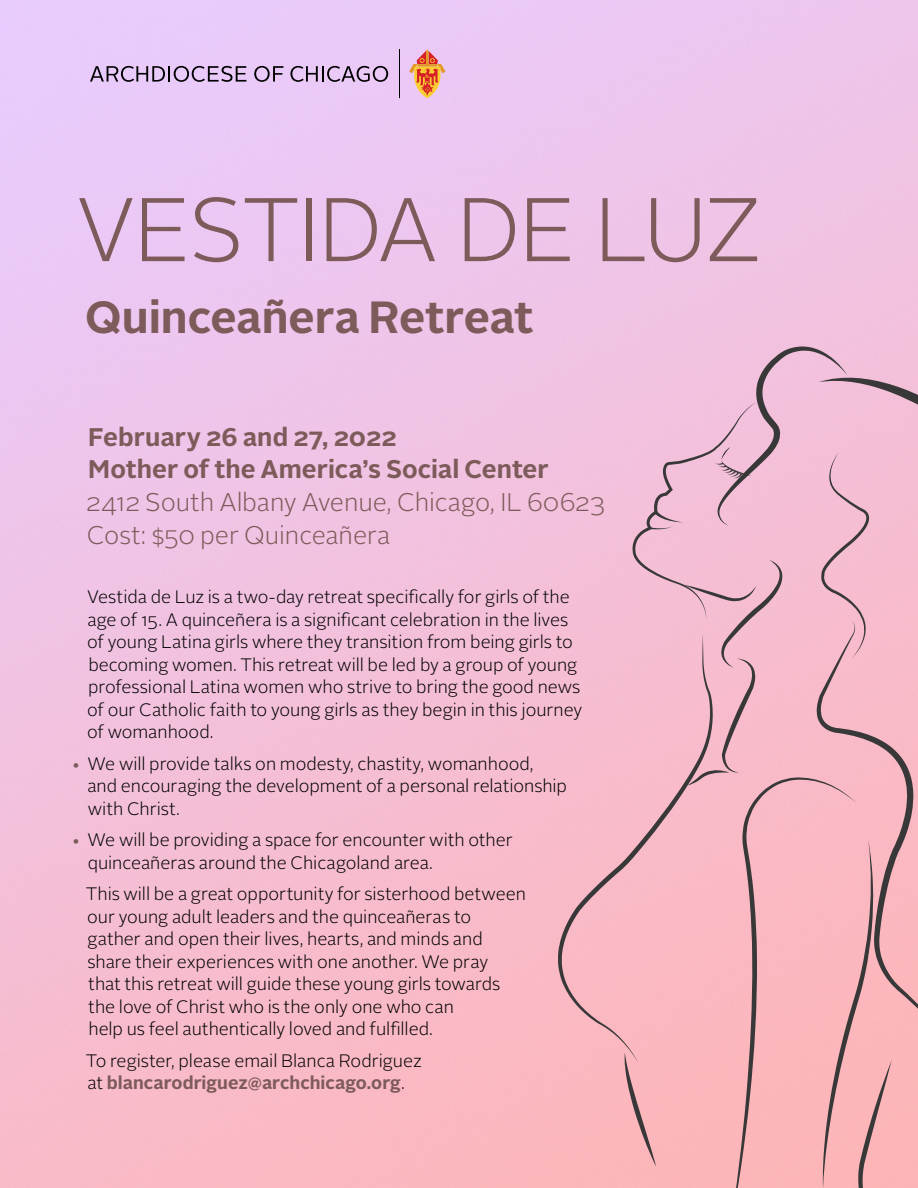
<style>
.page{position:relative;width:918px;height:1188px;background:#fff}
.page>*{position:absolute;margin:0;border:0;box-sizing:border-box;transform-origin:0 0}
.t1{font:300 90px "Alright Sans";letter-spacing:-.02em;color:#7d5b5a}
.t2{font:700 45px "Alright Sans";letter-spacing:-.005em;color:#7d5b5a}
.t3{font:300 25.5px/33px "Alright Sans";letter-spacing:-.005em;color:#7d5b5a}
.t4{font:700 25.5px/33px "Alright Sans";color:#7d5b5a}
.t5{font:300 18px/22.5px "Alright Sans";color:#000}
.s1{color:#7d5b5a}
.s2{font-weight:700;color:#7d5b5a}
</style>
<div class="page">
<img style="left:0;top:0;width:918px;height:1188px">
<hr style="left:400px;top:50px;width:1px;height:48px;background:#000">
<svg style="left:90px;top:66px;width:156px;height:16px;background:#a58fb1"></svg>
<svg style="left:254px;top:66px;width:29px;height:16px"></svg>
<svg style="left:290px;top:66px;width:98px;height:16px;background:#a991b2"></svg>
<svg style="left:409px;top:50px;width:36px;height:48px;background:#e99e85"></svg>
<svg style="left:729px;top:786px;width:94px;height:402px;background:#f2b1b8"></svg>
<svg style="left:624px;top:1063px;width:32px;height:104px;background:#e5a8ad"></svg>
<svg style="left:558px;top:633px;width:155px;height:430px;background:#f4b7c3"></svg>
<svg style="left:823px;top:1059px;width:69px;height:129px;background:#e8a9ab"></svg>
<svg style="left:817px;top:786px;width:101px;height:273px;background:#ecadb4"></svg>
<svg style="left:632px;top:346px;width:286px;height:440px;background:#ecb7cb"></svg>
<h1 class="t1" style="left:76px;top:169px;width:688px">VESTIDA DE LUZ</h1>
<h2 class="t2" style="left:85px;top:286px;width:450px">Quinceañera Retreat</h2>
<h3 class="t4" style="left:88px;top:420px;width:462px">February 26 and 27, 2022<br>Mother of the America’s Social Center</h3>
<h3 class="t3" style="left:86px;top:487px;width:520px">2412 South Albany Avenue, Chicago, IL 60623<br>Cost: $50 per Quinceañera</h3>
<p class="t5" style="left:87px;top:586px;width:497px">Vestida de Luz is a two-day retreat specifically for girls of the age of 15. A quinceñera is a significant celebration in the lives of young Latina girls where they transition from being girls to becoming women. This retreat will be led by a group of young professional Latina women who strive to bring the good news of our Catholic faith to young girls as they begin in this journey of womanhood.</p>
<p class="t5" style="left:87px;top:752px;width:481px;text-indent:-16px"><span class="s1">•</span> We will provide talks on modesty, chastity, womanhood, and encouraging the development of a personal relationship with Christ.</p>
<p class="t5" style="left:88px;top:829px;width:427px;text-indent:-16px"><span class="s1">•</span> We will be providing a space for encounter with other quinceañeras around the Chicagoland area.</p>
<p class="t5" style="left:86px;top:883px;width:442px">This will be a great opportunity for sisterhood between our young adult leaders and the quinceañeras to gather and open their lives, hearts, and minds and share their experiences with one another. We pray<br>that this retreat will guide these young girls towards the love of Christ who is the only one who can<br>help us feel authentically loved and fulfilled.</p>
<p class="t5" style="left:86px;top:1049px;width:337px">To register, please email Blanca Rodriguez at <span class="s2">blancarodriguez@archchicago.org</span>.</p>
</div>
